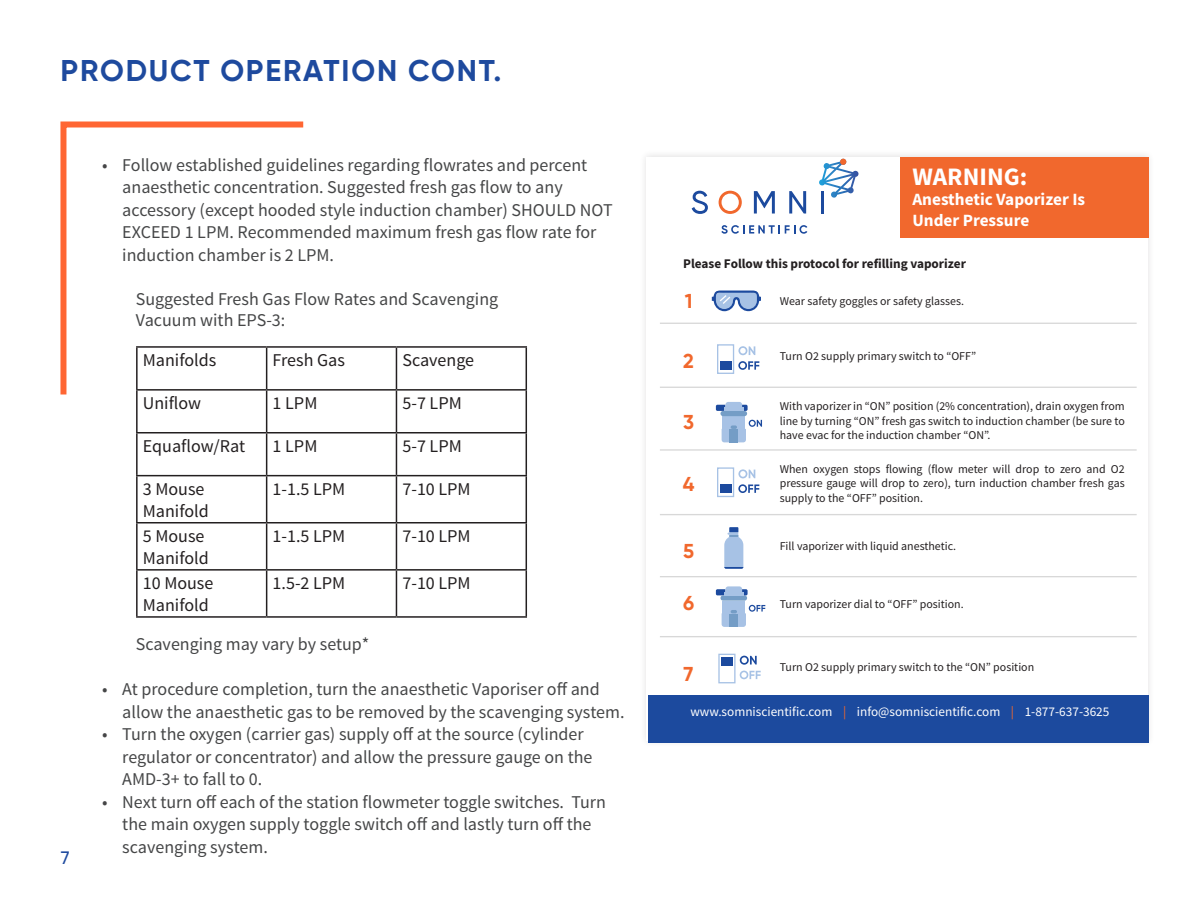
<style>
.page{position:relative;width:1188px;height:918px;background:#fff}
.page>*{position:absolute;margin:0;border:0;box-sizing:border-box;transform-origin:0 0}
.t1{font:700 30px "Gilroy";letter-spacing:.06em;color:#1e4a9e}
.t2{font:700 25.2px "Source Sans Pro";color:#fff}
.t3{font:700 20.1px "Gilroy";color:#f1682d}
.t4{font:18px/22.5px "Source Sans Pro";color:#454647}
.t5{font:18px/21.6px "Source Sans Pro";color:#231f20}
.t6{font:500 18px "Gilroy";color:#1e4a9e}
.t7{font:700 17.25px/20.7px "Source Sans Pro";color:#fff}
.t8{font:13.2px "Source Sans Pro";color:#fff}
.t9{font:700 13.2px "Source Sans Pro";color:#231f20}
.t10{font:11.85px/14.2px "Source Sans Pro";color:#231f20;text-align:justify}
.s1{color:#f1682d}
</style>
<div class="page">
<svg style="left:60px;top:121px;width:244px;height:279px"></svg>
<div style="left:639px;top:150px;width:516px;height:598px;background:#f9f9f9"></div>
<div style="left:647px;top:157px;width:501px;height:584px;background:#fff"></div>
<div style="left:900px;top:157px;width:249px;height:80px;background:#f1682d"></div>
<svg style="left:692px;top:191px;width:16px;height:23px"></svg>
<svg style="left:719px;top:191px;width:23px;height:23px"></svg>
<svg style="left:754px;top:191px;width:21px;height:23px"></svg>
<svg style="left:789px;top:191px;width:17px;height:23px"></svg>
<hr style="left:821px;top:191px;width:3px;height:23px;background:#1c4a9e">
<svg style="left:721px;top:225px;width:86px;height:9px"></svg>
<svg style="left:819px;top:159px;width:40px;height:39px"></svg>
<div style="left:648px;top:695px;width:501px;height:47px;background:#1c4a9e"></div>
<hr style="left:660px;top:323px;width:477px;height:1px;background:#d8d8d8">
<hr style="left:660px;top:387px;width:477px;height:1px;background:#d8d8d8">
<hr style="left:660px;top:449px;width:477px;height:2px;background:#d8d8d8">
<hr style="left:660px;top:514px;width:477px;height:1px;background:#d8d8d8">
<hr style="left:660px;top:576px;width:477px;height:1px;background:#d8d8d8">
<hr style="left:660px;top:636px;width:477px;height:1px;background:#d8d8d8">
<svg style="left:712px;top:291px;width:49px;height:21px"></svg>
<div style="left:723px;top:416px;width:22px;height:13px;background:#a7c2e5"></div>
<div style="left:720px;top:411px;width:27px;height:5px;background:#749dc6;border-radius:3px"></div>
<svg style="left:716px;top:402px;width:32px;height:9px"></svg>
<div style="left:723px;top:601px;width:22px;height:12px;background:#a7c2e5"></div>
<div style="left:720px;top:595px;width:27px;height:6px;background:#749dc6;border-radius:3px"></div>
<svg style="left:716px;top:586px;width:32px;height:9px"></svg>
<svg style="left:738px;top:346px;width:17px;height:9px"></svg>
<svg style="left:738px;top:361px;width:21px;height:9px"></svg>
<div style="left:717px;top:344px;width:17px;height:30px;border:1px solid #a7c2e5"></div>
<div style="left:720px;top:361px;width:11px;height:9px;background:#1c4a9e"></div>
<svg style="left:738px;top:469px;width:17px;height:9px"></svg>
<svg style="left:722px;top:420px;width:40px;height:22px"></svg>
<svg style="left:738px;top:484px;width:21px;height:9px"></svg>
<svg style="left:722px;top:605px;width:43px;height:22px"></svg>
<div style="left:717px;top:467px;width:17px;height:30px;border:1px solid #a7c2e5"></div>
<div style="left:720px;top:484px;width:11px;height:9px;background:#1c4a9e"></div>
<svg style="left:740px;top:656px;width:17px;height:9px"></svg>
<svg style="left:740px;top:671px;width:21px;height:8px"></svg>
<div style="left:718px;top:654px;width:18px;height:29px;border:1px solid #a7c2e5"></div>
<div style="left:721px;top:657px;width:12px;height:8px;background:#1c4a9e"></div>
<svg style="left:724px;top:527px;width:19px;height:42px"></svg>
<hr style="left:136px;top:346px;width:131px;height:2px;background:#231f20">
<hr style="left:136px;top:348px;width:2px;height:41px;background:#231f20">
<hr style="left:267px;top:346px;width:129px;height:2px;background:#231f20">
<hr style="left:266px;top:348px;width:1px;height:41px;background:#231f20">
<hr style="left:396px;top:346px;width:131px;height:2px;background:#231f20">
<hr style="left:396px;top:348px;width:1px;height:41px;background:#231f20">
<hr style="left:526px;top:348px;width:1px;height:41px;background:#231f20">
<hr style="left:136px;top:389px;width:131px;height:2px;background:#231f20">
<hr style="left:136px;top:391px;width:2px;height:41px;background:#231f20">
<hr style="left:267px;top:389px;width:129px;height:2px;background:#231f20">
<hr style="left:266px;top:391px;width:1px;height:41px;background:#231f20">
<hr style="left:396px;top:389px;width:131px;height:2px;background:#231f20">
<hr style="left:396px;top:391px;width:1px;height:41px;background:#231f20">
<hr style="left:526px;top:391px;width:1px;height:41px;background:#231f20">
<hr style="left:136px;top:432px;width:131px;height:2px;background:#231f20">
<hr style="left:136px;top:434px;width:2px;height:41px;background:#231f20">
<hr style="left:267px;top:432px;width:129px;height:2px;background:#231f20">
<hr style="left:266px;top:434px;width:1px;height:41px;background:#231f20">
<hr style="left:396px;top:432px;width:131px;height:2px;background:#231f20">
<hr style="left:396px;top:434px;width:1px;height:41px;background:#231f20">
<hr style="left:526px;top:434px;width:1px;height:41px;background:#231f20">
<hr style="left:136px;top:475px;width:131px;height:1px;background:#231f20">
<hr style="left:136px;top:476px;width:2px;height:46px;background:#231f20">
<hr style="left:267px;top:475px;width:129px;height:1px;background:#231f20">
<hr style="left:266px;top:476px;width:1px;height:46px;background:#231f20">
<hr style="left:396px;top:475px;width:131px;height:1px;background:#231f20">
<hr style="left:396px;top:476px;width:1px;height:46px;background:#231f20">
<hr style="left:526px;top:476px;width:1px;height:46px;background:#231f20">
<hr style="left:136px;top:522px;width:131px;height:2px;background:#231f20">
<hr style="left:136px;top:523px;width:2px;height:46px;background:#231f20">
<hr style="left:267px;top:522px;width:129px;height:2px;background:#231f20">
<hr style="left:266px;top:523px;width:1px;height:46px;background:#231f20">
<hr style="left:396px;top:522px;width:131px;height:2px;background:#231f20">
<hr style="left:396px;top:523px;width:1px;height:46px;background:#231f20">
<hr style="left:526px;top:523px;width:1px;height:46px;background:#231f20">
<hr style="left:136px;top:569px;width:131px;height:2px;background:#231f20">
<hr style="left:136px;top:571px;width:2px;height:45px;background:#231f20">
<hr style="left:267px;top:569px;width:129px;height:2px;background:#231f20">
<hr style="left:266px;top:571px;width:1px;height:45px;background:#231f20">
<hr style="left:396px;top:569px;width:131px;height:2px;background:#231f20">
<hr style="left:396px;top:571px;width:1px;height:45px;background:#231f20">
<hr style="left:526px;top:571px;width:1px;height:45px;background:#231f20">
<hr style="left:136px;top:616px;width:131px;height:2px;background:#231f20">
<hr style="left:267px;top:616px;width:129px;height:2px;background:#231f20">
<hr style="left:396px;top:616px;width:131px;height:2px;background:#231f20">
<p class="t1" style="left:61px;top:52px;width:442px">PRODUCT OPERATION CONT.</p>
<p class="t4" style="left:122px;top:154px;width:492px;text-indent:-20px">• Follow established guidelines regarding flowrates and percent anaesthetic concentration. Suggested fresh gas flow to any accessory (except hooded style induction chamber) SHOULD NOT EXCEED 1 LPM. Recommended maximum fresh gas flow rate for induction chamber is 2 LPM.</p>
<p class="t4" style="left:136px;top:288px;width:364px;line-height:21.6px">Suggested Fresh Gas Flow Rates and Scavenging<br>Vacuum with EPS-3:</p>
<p class="t6" style="left:61px;top:847px;width:10px">7</p>
<p class="t5" style="left:143px;top:350px;width:75px">Manifolds</p>
<p class="t5" style="left:273px;top:350px;width:74px">Fresh Gas</p>
<p class="t5" style="left:402px;top:350px;width:73px">Scavenge</p>
<p class="t5" style="left:143px;top:393px;width:60px">Uniflow</p>
<p class="t5" style="left:273px;top:393px;width:46px">1 LPM</p>
<p class="t5" style="left:402px;top:393px;width:61px">5-7 LPM</p>
<p class="t5" style="left:143px;top:436px;width:104px">Equaflow/Rat</p>
<p class="t5" style="left:273px;top:436px;width:46px">1 LPM</p>
<p class="t5" style="left:402px;top:436px;width:61px">5-7 LPM</p>
<p class="t5" style="left:143px;top:479px;width:67px">3 Mouse<br>Manifold</p>
<p class="t5" style="left:273px;top:479px;width:74px">1-1.5 LPM</p>
<p class="t5" style="left:402px;top:479px;width:70px">7-10 LPM</p>
<p class="t5" style="left:143px;top:526px;width:67px">5 Mouse<br>Manifold</p>
<p class="t5" style="left:273px;top:526px;width:74px">1-1.5 LPM</p>
<p class="t5" style="left:402px;top:526px;width:70px">7-10 LPM</p>
<p class="t5" style="left:143px;top:573px;width:72px">10 Mouse<br>Manifold</p>
<p class="t5" style="left:273px;top:573px;width:74px">1.5-2 LPM</p>
<p class="t5" style="left:402px;top:573px;width:70px">7-10 LPM</p>
<p class="t4" style="left:136px;top:633px;width:235px">Scavenging may vary by setup*</p>
<p class="t4" style="left:122px;top:678px;width:504px;text-indent:-20px">• At procedure completion, turn the anaesthetic Vaporiser off and allow the anaesthetic gas to be removed by the scavenging system.</p>
<p class="t4" style="left:122px;top:723px;width:472px;text-indent:-20px">• Turn the oxygen (carrier gas) supply off at the source (cylinder regulator or concentrator) and allow the pressure gauge on the<br>AMD-3+ to fall to 0.</p>
<p class="t4" style="left:122px;top:791px;width:485px;text-indent:-20px">• Next turn off each of the station flowmeter toggle switches. Turn the main oxygen supply toggle switch off and lastly turn off the scavenging system.</p>
<p class="t2" style="left:912px;top:159px;width:116px">WARNING:</p>
<p class="t7" style="left:912px;top:189px;width:174px">Anesthetic Vaporizer Is<br>Under Pressure</p>
<p class="t9" style="left:683px;top:255px;width:284px">Please Follow this protocol for refilling vaporizer</p>
<p class="t3" style="left:685px;top:288px;width:9px">1</p>
<p class="t3" style="left:683px;top:348px;width:12px">2</p>
<p class="t3" style="left:683px;top:409px;width:12px">3</p>
<p class="t3" style="left:683px;top:472px;width:13px">4</p>
<p class="t3" style="left:683px;top:538px;width:13px">5</p>
<p class="t3" style="left:683px;top:590px;width:13px">6</p>
<p class="t3" style="left:684px;top:661px;width:11px">7</p>
<p class="t10" style="left:780px;top:294px;width:186px">Wear safety goggles or safety glasses.</p>
<p class="t10" style="left:780px;top:349px;width:198px">Turn O2 supply primary switch to “OFF”</p>
<p class="t10" style="left:780px;top:399px;width:347px">With vaporizer in “ON” position (2% concentration), drain oxygen from line by turning “ON” fresh gas switch to induction chamber (be sure to have evac for the induction chamber “ON”.</p>
<p class="t10" style="left:780px;top:462px;width:347px">When oxygen stops flowing (flow meter will drop to zero and O2 pressure gauge will drop to zero), turn induction chamber fresh gas supply to the “OFF” position.</p>
<p class="t10" style="left:780px;top:539px;width:178px">Fill vaporizer with liquid anesthetic.</p>
<p class="t10" style="left:780px;top:597px;width:186px">Turn vaporizer dial to “OFF” position.</p>
<p class="t10" style="left:780px;top:660px;width:256px">Turn O2 supply primary switch to the “ON” position</p>
<p class="t8" style="left:690px;top:703px;width:421px">www.somniscientific.com <span class="s1">|</span> info@somniscientific.com <span class="s1">|</span> 1-877-637-3625</p>
</div>
